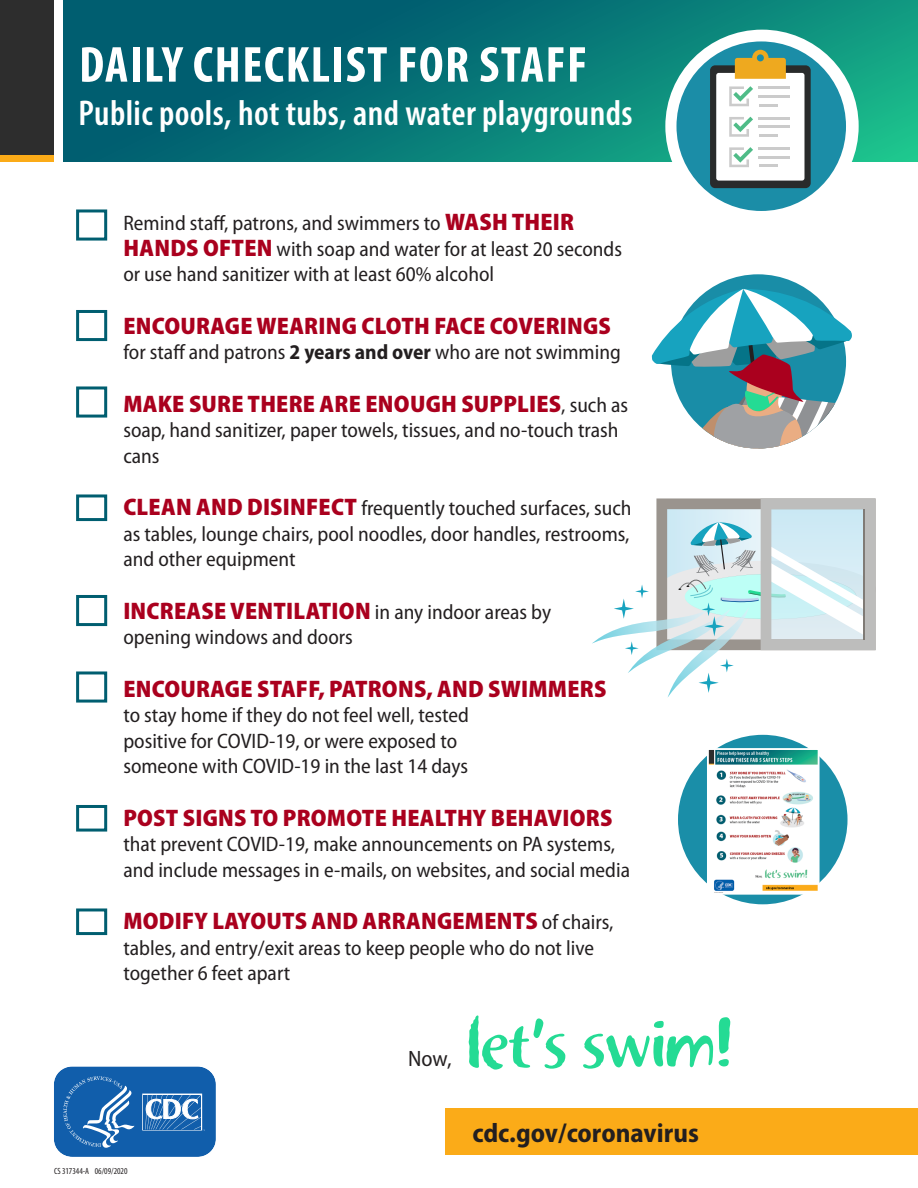
<style>
.page{position:relative;width:918px;height:1188px;background:#fff}
.page>*{position:absolute;margin:0;border:0;box-sizing:border-box;transform-origin:0 0}
.L1_myriad_list_bulle{font:72.45px "Khaki Std 1";letter-spacing:-.04em;color:#24db94}
.t1{font:700 condensed 51px "Myriad Pro";letter-spacing:.03em;color:#fff}
.Subtitle{font:600 condensed 36px "Myriad Pro";letter-spacing:.01em;color:#fff}
.BOTTOM_LINK_For_more{font:700 semi-condensed 27px "Myriad Pro";color:#231f20}
.L1_myriad_list_bulle-2{font:900 semi-condensed 24px "Myriad Pro";letter-spacing:.01em;color:#aa001e}
.L1_myriad_list_bulle-3{font:semi-condensed 22.35px "Myriad Pro";color:#231f20}
.L1_myriad_list_bulle-4{font:semi-condensed 21px/25.5px "Myriad Pro";color:#231f20}
.t2{font:condensed 9px "Myriad Pro";color:#231f20}
.s1{font-weight:900;font-size:24px;color:#aa001e}
.s2{font-weight:700}
.s3{font-weight:400;font-size:21px;color:#231f20}
</style>
<div class="page">
<div style="left:446px;top:1108px;width:472px;height:47px;background:#fbab18"></div>
<svg style="left:64px;top:0;width:854px;height:162px;background:#067676"></svg>
<div style="left:0;top:0;width:54px;height:155px;background:#2d2d2d"></div>
<div style="left:0;top:155px;width:54px;height:7px;background:#fbab18"></div>
<div style="left:76px;top:209px;width:31px;height:32px;border:3px solid #005e70"></div>
<div style="left:76px;top:310px;width:31px;height:31px;border:3px solid #005e70"></div>
<div style="left:76px;top:386px;width:31px;height:32px;border:3px solid #005e70"></div>
<div style="left:76px;top:494px;width:31px;height:27px;border:3px solid #005e70"></div>
<div style="left:76px;top:595px;width:31px;height:31px;border:3px solid #005e70"></div>
<div style="left:76px;top:671px;width:31px;height:32px;border:3px solid #005e70"></div>
<div style="left:76px;top:805px;width:31px;height:27px;border:3px solid #005e70"></div>
<div style="left:76px;top:908px;width:31px;height:27px;border:3px solid #005e70"></div>
<svg style="left:54px;top:1066px;width:162px;height:91px;background:#3174b6"></svg>
<div style="left:671px;top:274px;width:175px;height:175px;background:#198da7;border-radius:50%"></div>
<svg style="left:652px;top:289px;width:200px;height:160px"></svg>
<div style="left:665px;top:30px;width:194px;height:193px;background:#fff;border-radius:50%"></div>
<div style="left:677px;top:41px;width:169px;height:170px;background:#1b8da7;border-radius:50%"></div>
<div style="left:710px;top:65px;width:101px;height:123px;background:#292b2b;border-radius:5px"></div>
<div style="left:716px;top:73px;width:88px;height:108px;background:#fff;border-radius:3px"></div>
<hr style="left:759px;top:86px;width:31px;height:3px;background:#cbcbcb">
<hr style="left:759px;top:95px;width:31px;height:3px;background:#cbcbcb">
<svg style="left:759px;top:104px;width:19px;height:2px"></svg>
<svg style="left:729px;top:86px;width:24px;height:20px"></svg>
<hr style="left:759px;top:117px;width:31px;height:2px;background:#cbcbcb">
<hr style="left:759px;top:126px;width:31px;height:2px;background:#cbcbcb">
<hr style="left:759px;top:134px;width:19px;height:3px;background:#cbcbcb">
<svg style="left:729px;top:117px;width:24px;height:20px"></svg>
<hr style="left:759px;top:147px;width:31px;height:3px;background:#cbcbcb">
<hr style="left:759px;top:156px;width:31px;height:3px;background:#cbcbcb">
<svg style="left:759px;top:165px;width:19px;height:2px"></svg>
<svg style="left:729px;top:147px;width:24px;height:20px"></svg>
<svg style="left:735px;top:50px;width:51px;height:29px"></svg>
<div style="left:678px;top:735px;width:170px;height:169px;background:#1a8ea8;border-radius:50%"></div>
<img style="left:710px;top:751px;width:107px;height:141px">
<div style="left:707px;top:748px;width:113px;height:147px;border:2px solid #fff"></div>
<svg style="left:592px;top:498px;width:284px;height:200px"></svg>
<p class="t1" style="left:79px;top:33px;width:509px">DAILY CHECKLIST FOR STAFF</p>
<p class="Subtitle" style="left:79px;top:93px;width:555px">Public pools, hot tubs, and water playgrounds</p>
<p class="L1_myriad_list_bulle-4" style="left:123px;top:211px;width:500px">Remind staff, patrons, and swimmers to <span class="s1">WASH THEIR<br>HANDS OFTEN</span> with soap and water for at least 20 seconds or use hand sanitizer with at least 60% alcohol</p>
<p class="L1_myriad_list_bulle-2" style="left:123px;top:312px;width:489px">ENCOURAGE WEARING CLOTH FACE COVERINGS</p>
<p class="L1_myriad_list_bulle-4" style="left:123px;top:340px;width:499px">for staff and patrons <span class="s2">2 years and over</span> who are not swimming</p>
<p class="L1_myriad_list_bulle-2" style="left:123px;top:390px;width:506px">MAKE SURE THERE ARE ENOUGH SUPPLIES<span class="s3">, such as</span></p>
<p class="L1_myriad_list_bulle-4" style="left:123px;top:418px;width:497px">soap, hand sanitizer, paper towels, tissues, and no-touch trash cans</p>
<p class="L1_myriad_list_bulle-4" style="left:123px;top:496px;width:510px;text-align:justify"><span class="s1">CLEAN AND DISINFECT</span> frequently touched surfaces, such as tables, lounge chairs, pool noodles, door handles, restrooms, and other equipment</p>
<p class="L1_myriad_list_bulle-2" style="left:123px;top:597px;width:429px">INCREASE VENTILATION <span class="s3">in any indoor areas by</span></p>
<p class="L1_myriad_list_bulle-4" style="left:123px;top:625px;width:231px">opening windows and doors</p>
<p class="L1_myriad_list_bulle-2" style="left:123px;top:675px;width:485px">ENCOURAGE STAFF, PATRONS, AND SWIMMERS</p>
<p class="L1_myriad_list_bulle-4" style="left:123px;top:703px;width:347px">to stay home if they do not feel well, tested positive for COVID-19, or were exposed to someone with COVID-19 in the last 14 days</p>
<p class="L1_myriad_list_bulle-2" style="left:123px;top:804px;width:491px">POST SIGNS TO PROMOTE HEALTHY BEHAVIORS</p>
<p class="L1_myriad_list_bulle-4" style="left:123px;top:832px;width:508px">that prevent COVID-19, make announcements on PA systems, and include messages in e-mails, on websites, and social media</p>
<p class="L1_myriad_list_bulle-2" style="left:123px;top:907px;width:492px">MODIFY LAYOUTS AND ARRANGEMENTS <span class="s3">of chairs,</span></p>
<p class="L1_myriad_list_bulle-4" style="left:123px;top:935px;width:472px">tables, and entry/exit areas to keep people who do not live together 6 feet apart</p>
<p class="t2" style="left:54px;top:1166px;width:75px">CS 317344-A 06/09/2020</p>
<p class="L1_myriad_list_bulle-3" style="left:408px;top:1046px;width:45px">Now,</p>
<p class="L1_myriad_list_bulle" style="left:465px;top:999px;width:273px">let’s swim!</p>
<p class="BOTTOM_LINK_For_more" style="left:472px;top:1118px;width:228px">cdc.gov/coronavirus</p>
</div>
